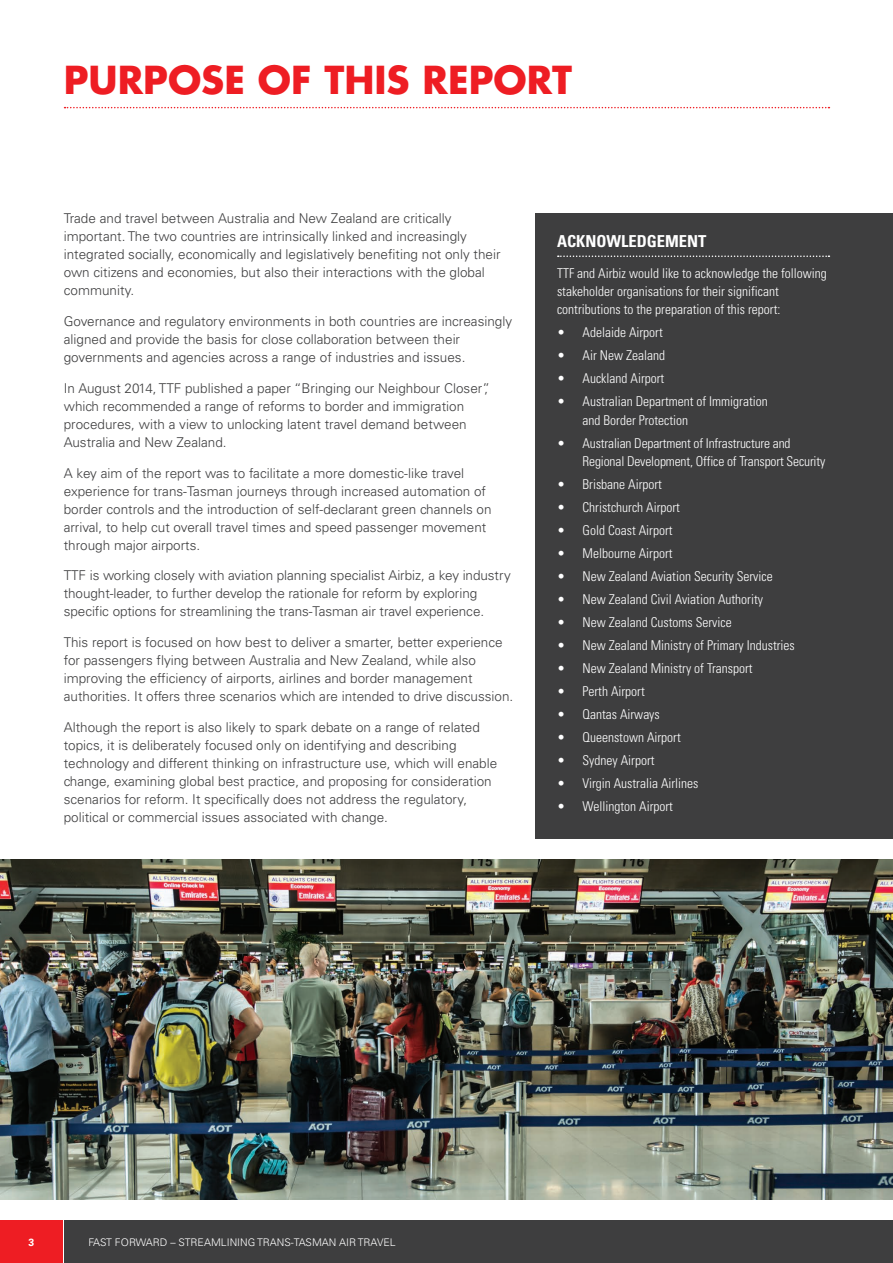
<style>
.page{position:relative;width:893px;height:1263px;background:#fff}
.page>*{position:absolute;margin:0;border:0;box-sizing:border-box;transform-origin:0 0}
.t1{font:700 37.5px "Futura CE";color:#ee1d23}
.t2{font:700 condensed 16.5px "Univers";color:#fff}
.t3{font:300 13.5px/18px "Univers";color:#3e3e3f}
.t4{font:300 condensed 13.5px/18px "Univers";color:#fff}
.t5{font:300 10.5px "Univers";color:#fff}
.t6{font:700 10.5px "Univers";color:#fff}
</style>
<div class="page">
<div style="left:0;top:1220px;width:63px;height:43px;background:#ee1d23"></div>
<div style="left:64px;top:1220px;width:829px;height:43px;background:#3e3e3f"></div>
<div style="left:536px;top:213px;width:357px;height:625px;background:#3e3e3f"></div>
<svg style="left:558px;top:255px;width:271px;height:2px"></svg>
<svg style="left:65px;top:107px;width:764px;height:1px"></svg>
<img style="left:0;top:860px;width:893px;height:339px">
<h1 class="t1" style="left:64px;top:52px;width:510px">PURPOSE OF THIS REPORT</h1>
<p class="t3" style="left:64px;top:210px;width:438px">Trade and travel between Australia and New Zealand are critically important. The two countries are intrinsically linked and increasingly integrated socially, economically and legislatively benefiting not only their own citizens and economies, but also their interactions with the global community.</p>
<p class="t3" style="left:64px;top:312px;width:450px">Governance and regulatory environments in both countries are increasingly aligned and provide the basis for close collaboration between their governments and agencies across a range of industries and issues.</p>
<p class="t3" style="left:64px;top:379px;width:428px">In August 2014, TTF published a paper “Bringing our Neighbour Closer”, which recommended a range of reforms to border and immigration procedures, with a view to unlocking latent travel demand between Australia and New Zealand.</p>
<p class="t3" style="left:64px;top:464px;width:429px">A key aim of the report was to facilitate a more domestic-like travel experience for trans-Tasman journeys through increased automation of border controls and the introduction of self-declarant green channels on arrival, to help cut overall travel times and speed passenger movement through major airports.</p>
<p class="t3" style="left:64px;top:566px;width:448px">TTF is working closely with aviation planning specialist Airbiz, a key industry thought-leader, to further develop the rationale for reform by exploring specific options for streamlining the trans-Tasman air travel experience.</p>
<p class="t3" style="left:64px;top:633px;width:451px">This report is focused on how best to deliver a smarter, better experience for passengers flying between Australia and New Zealand, while also improving the efficiency of airports, airlines and border management authorities. It offers three scenarios which are intended to drive discussion.</p>
<p class="t3" style="left:64px;top:718px;width:435px">Although the report is also likely to spark debate on a range of related topics, it is deliberately focused only on identifying and describing technology and different thinking on infrastructure use, which will enable change, examining global best practice, and proposing for consideration scenarios for reform. It specifically does not address the regulatory, political or commercial issues associated with change.</p>
<p class="t2" style="left:557px;top:231px;width:151px">ACKNOWLEDGEMENT</p>
<p class="t4" style="left:557px;top:264px;width:271px">TTF and Airbiz would like to acknowledge the following stakeholder organisations for their significant contributions to the preparation of this report:</p>
<p class="t4" style="left:557px;top:323px;width:107px">• Adelaide Airport</p>
<p class="t4" style="left:557px;top:346px;width:109px">• Air New Zealand</p>
<p class="t4" style="left:557px;top:369px;width:109px">• Auckland Airport</p>
<p class="t4" style="left:583px;top:392px;width:187px;line-height:18.8px;text-indent:-26px">• Australian Department of Immigration and Border Protection</p>
<p class="t4" style="left:583px;top:433px;width:244px;line-height:18.8px;text-indent:-26px">• Australian Department of Infrastructure and<br>Regional Development, Office of Transport Security</p>
<p class="t4" style="left:557px;top:476px;width:106px">• Brisbane Airport</p>
<p class="t4" style="left:557px;top:499px;width:124px">• Christchurch Airport</p>
<p class="t4" style="left:557px;top:522px;width:117px">• Gold Coast Airport</p>
<p class="t4" style="left:557px;top:545px;width:117px">• Melbourne Airport</p>
<p class="t4" style="left:557px;top:568px;width:217px">• New Zealand Aviation Security Service</p>
<p class="t4" style="left:557px;top:591px;width:207px">• New Zealand Civil Aviation Authority</p>
<p class="t4" style="left:557px;top:614px;width:176px">• New Zealand Customs Service</p>
<p class="t4" style="left:557px;top:637px;width:239px">• New Zealand Ministry of Primary Industries</p>
<p class="t4" style="left:557px;top:660px;width:197px">• New Zealand Ministry of Transport</p>
<p class="t4" style="left:557px;top:683px;width:89px">• Perth Airport</p>
<p class="t4" style="left:557px;top:706px;width:104px">• Qantas Airways</p>
<p class="t4" style="left:557px;top:729px;width:125px">• Queenstown Airport</p>
<p class="t4" style="left:557px;top:752px;width:99px">• Sydney Airport</p>
<p class="t4" style="left:557px;top:775px;width:143px">• Virgin Australia Airlines</p>
<p class="t4" style="left:557px;top:798px;width:117px">• Wellington Airport</p>
<p class="t6" style="left:28px;top:1236px;width:7px">3</p>
<p class="t5" style="left:88px;top:1236px;width:309px">FAST FORWARD – STREAMLINING TRANS-TASMAN AIR TRAVEL</p>
</div>
